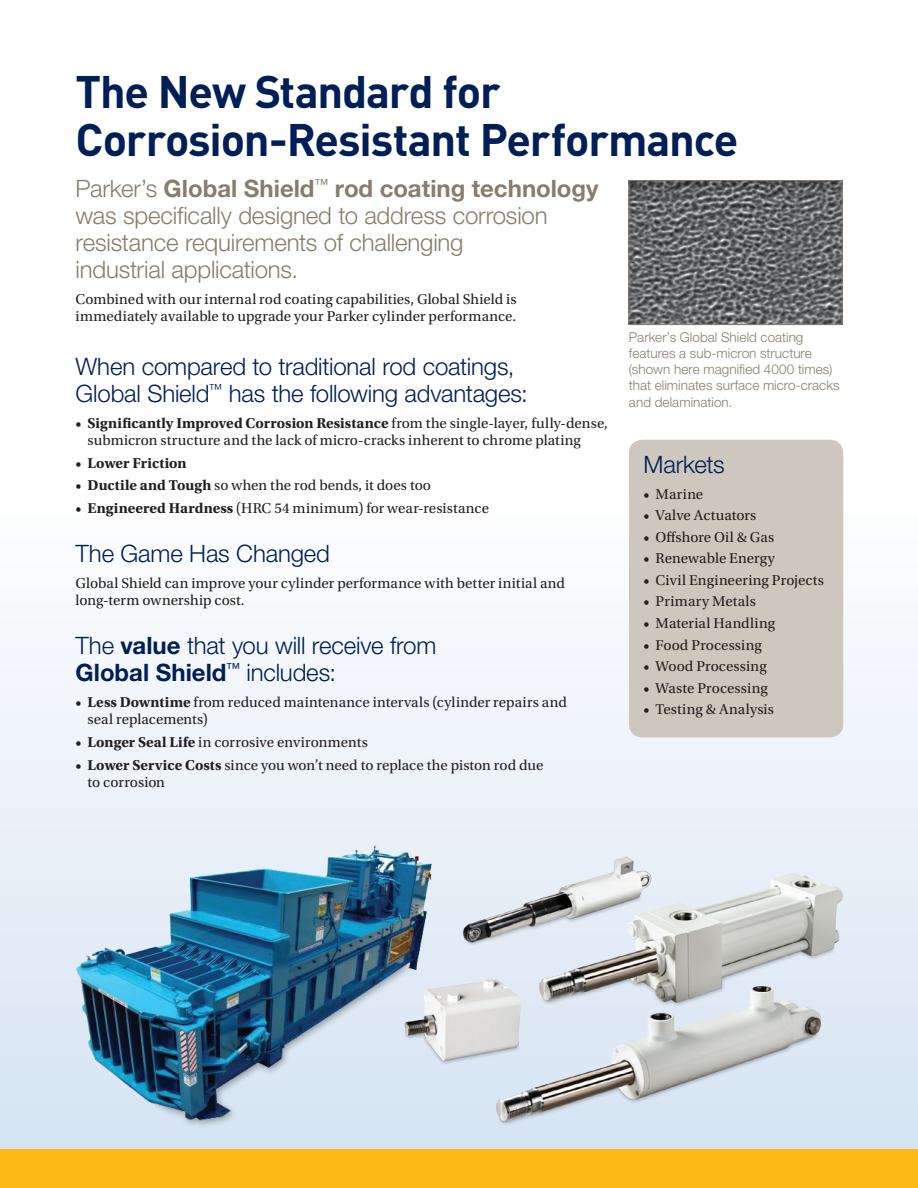
<style>
.page{position:relative;width:918px;height:1188px;background:#fff}
.page>*{position:absolute;margin:0;border:0;box-sizing:border-box;transform-origin:0 0}
.t1{font:700 45px/48px "DINOT";letter-spacing:-.025em;color:#001f56}
.t2{font:300 24px/27px "Helvetica Neue LT Std";letter-spacing:-.01em;color:#001f56}
.t3{font:300 24px/27px "Helvetica Neue LT Std";letter-spacing:-.01em;color:#887d6c}
.t4{font:15px/17.2px "Utopia Std";letter-spacing:.005em;color:#231f20}
.t5{font:700 15px "Utopia Std";letter-spacing:.005em;color:#231f20}
.t6{font:300 13.5px/16.2px "Helvetica Neue LT Std";letter-spacing:.005em;color:#887d6e}
.s1{font-weight:700}
.s2{font-weight:400}
</style>
<div class="page">
<div style="left:0;top:495px;width:918px;height:693px;background:linear-gradient(to bottom,#fefeff,#d4e2ef)"></div>
<img style="left:631px;top:182px;width:209px;height:141px">
<div style="left:629px;top:180px;width:213px;height:145px;border:1px solid #887d6e"></div>
<div style="left:0;top:1150px;width:918px;height:38px;background:#fcb814"></div>
<img style="left:68px;top:840px;width:256px;height:296px">
<div style="left:629px;top:440px;width:214px;height:297px;background:#cdc7bd;border-radius:14px"></div>
<img style="left:324px;top:789px;width:594px;height:361px">
<h1 class="t1" style="left:76px;top:65px;width:664px">The New Standard for<br>Corrosion-Resistant Performance</h1>
<h2 class="t3" style="left:76px;top:174px;width:525px">Parker’s <span class="s1">Global Shield</span><sup>™</sup> <span class="s1">rod coating technology </span>was specifically designed to address corrosion resistance requirements of challenging<br>industrial applications.</h2>
<p class="t4" style="left:76px;top:290px;width:443px">Combined with our internal rod coating capabilities, Global Shield is immediately available to upgrade your Parker cylinder performance.</p>
<h2 class="t2" style="left:76px;top:352px;width:454px">When compared to traditional rod coatings,<br>Global Shield<sup>™</sup> has the following advantages:</h2>
<p class="t4" style="left:88px;top:414px;width:522px;text-indent:-12px">• <span class="s1">Significantly Improved Corrosion Resistance</span> from the single-layer, fully-dense, submicron structure and the lack of micro-cracks inherent to chrome plating</p>
<p class="t5" style="left:76px;top:454px;width:112px"><span class="s2">•</span> Lower Friction</p>
<p class="t4" style="left:76px;top:477px;width:357px">• <span class="s1">Ductile and Tough</span> so when the rod bends, it does too</p>
<p class="t4" style="left:76px;top:500px;width:415px">• <span class="s1">Engineered Hardness</span> (HRC 54 minimum) for wear-resistance</p>
<h2 class="t2" style="left:76px;top:540px;width:256px">The Game Has Changed</h2>
<p class="t4" style="left:76px;top:575px;width:491px">Global Shield can improve your cylinder performance with better initial and long-term ownership cost.</p>
<h2 class="t2" style="left:76px;top:632px;width:362px">The <span class="s1">value</span> that you will receive from<br><span class="s1">Global Shield</span><sup>™</sup> includes:</h2>
<p class="t4" style="left:88px;top:694px;width:481px;text-indent:-12px">• <span class="s1">Less Downtime</span> from reduced maintenance intervals (cylinder repairs and seal replacements)</p>
<p class="t4" style="left:76px;top:734px;width:294px">• <span class="s1">Longer Seal Life</span> in corrosive environments</p>
<p class="t4" style="left:88px;top:757px;width:457px;text-indent:-12px">• <span class="s1">Lower Service Costs</span> since you won’t need to replace the piston rod due to corrosion</p>
<p class="t6" style="left:629px;top:329px;width:212px">Parker’s Global Shield coating features a sub-micron structure (shown here magnified 4000 times) that eliminates surface micro-cracks and delamination.</p>
<h2 class="t2" style="left:644px;top:450px;width:83px">Markets</h2>
<p class="t4" style="left:644px;top:485px;width:61px">• Marine</p>
<p class="t4" style="left:644px;top:507px;width:114px">• Valve Actuators</p>
<p class="t4" style="left:644px;top:529px;width:132px">• Offshore Oil &amp; Gas</p>
<p class="t4" style="left:644px;top:550px;width:133px">• Renewable Energy</p>
<p class="t4" style="left:644px;top:572px;width:182px">• Civil Engineering Projects</p>
<p class="t4" style="left:644px;top:593px;width:114px">• Primary Metals</p>
<p class="t4" style="left:644px;top:615px;width:133px">• Material Handling</p>
<p class="t4" style="left:644px;top:636px;width:120px">• Food Processing</p>
<p class="t4" style="left:644px;top:658px;width:125px">• Wood Processing</p>
<p class="t4" style="left:644px;top:680px;width:126px">• Waste Processing</p>
<p class="t4" style="left:644px;top:701px;width:132px">• Testing &amp; Analysis</p>
</div>
